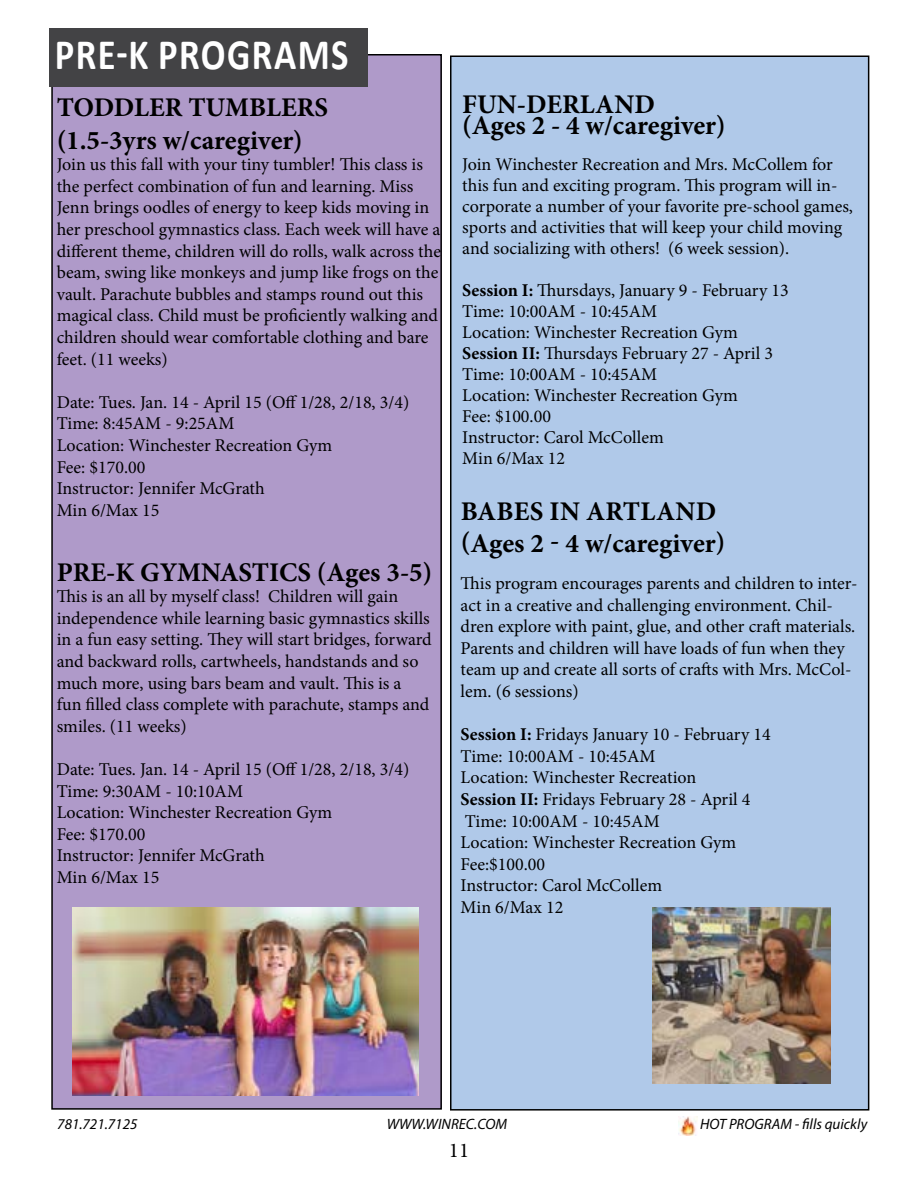
<style>
.page{position:relative;width:918px;height:1188px;background:#fff}
.page>*{position:absolute;margin:0;border:0;box-sizing:border-box;transform-origin:0 0}
.t1{font:700 43.5px "Calibri";letter-spacing:.04em;color:#fff;scale:.84 1}
.t2{font:700 27px/32.4px "Minion Pro";color:#000}
.t3{font:21px "Minion Pro";color:#000}
.t4{font:18px/21.6px "Minion Pro";color:#000}
.t5{font:italic 15px "Myriad Pro";color:#000}
.s1{font-weight:700}
</style>
<div class="page">
<div style="left:451px;top:56px;width:418px;height:1054px;background:#b0c9e9"></div>
<div style="left:52px;top:55px;width:389px;height:1054px;background:#af9ac9"></div>
<img style="left:72px;top:908px;width:346px;height:188px">
<div style="left:50px;top:29px;width:318px;height:58px;background:#434345"></div>
<img style="left:652px;top:908px;width:179px;height:175px">
<img style="left:678px;top:1116px;width:20px;height:19px">
<h1 class="t1" style="left:55px;top:24px;width:351px">PRE-K PROGRAMS</h1>
<h2 class="t2" style="left:57px;top:91px;width:273px">TODDLER TUMBLERS (1.5-3yrs w/caregiver)</h2>
<p class="t4" style="left:57px;top:154px;width:386px">Join us this fall with your tiny tumbler! This class is the perfect combination of fun and learning. Miss Jenn brings oodles of energy to keep kids moving in her preschool gymnastics class. Each week will have a different theme, children will do rolls, walk across the beam, swing like monkeys and jump like frogs on the vault. Parachute bubbles and stamps round out this magical class. Child must be proficiently walking and children should wear comfortable clothing and bare feet. (11 weeks)</p>
<p class="t4" style="left:57px;top:391px;width:354px">Date: Tues. Jan. 14 - April 15 (Off 1/28, 2/18, 3/4)<br>Time: 8:45AM - 9:25AM<br>Location: Winchester Recreation Gym<br>Fee: $170.00<br>Instructor: Jennifer McGrath<br>Min 6/Max 15</p>
<h2 class="t2" style="left:57px;top:555px;width:377px">PRE-K GYMNASTICS (Ages 3-5)</h2>
<p class="t4" style="left:57px;top:586px;width:377px">This is an all by myself class! Children will gain independence while learning basic gymnastics skills in a fun easy setting. They will start bridges, forward and backward rolls, cartwheels, handstands and so much more, using bars beam and vault. This is a<br>fun filled class complete with parachute, stamps and smiles. (11 weeks)</p>
<p class="t4" style="left:57px;top:759px;width:354px">Date: Tues. Jan. 14 - April 15 (Off 1/28, 2/18, 3/4)<br>Time: 9:30AM - 10:10AM<br>Location: Winchester Recreation Gym<br>Fee: $170.00<br>Instructor: Jennifer McGrath<br>Min 6/Max 15</p>
<h2 class="t2" style="left:462px;top:94px;width:265px;line-height:21px">FUN-DERLAND<br>(Ages 2 - 4 w/caregiver)</h2>
<p class="t4" style="left:462px;top:154px;width:392px;line-height:21px">Join Winchester Recreation and Mrs. McCollem for this fun and exciting program. This program will in&shy;corporate a number of your favorite pre-school games, sports and activities that will keep your child moving and socializing with others! (6 week session).</p>
<p class="t4" style="left:462px;top:280px;width:328px;line-height:21px"><span class="s1">Session I:</span> Thursdays, January 9 - February 13<br>Time: 10:00AM - 10:45AM<br>Location: Winchester Recreation Gym<br><span class="s1">Session II:</span> Thursdays February 27 - April 3<br>Time: 10:00AM - 10:45AM<br>Location: Winchester Recreation Gym<br>Fee: $100.00<br>Instructor: Carol McCollem<br>Min 6/Max 12</p>
<h2 class="t2" style="left:461px;top:495px;width:266px">BABES IN ARTLAND (Ages 2 - 4 w/caregiver)</h2>
<p class="t4" style="left:461px;top:573px;width:398px">This program encourages parents and children to inter&shy;act in a creative and challenging environment. Chil&shy;dren explore with paint, glue, and other craft materials.<br>Parents and children will have loads of fun when they team up and create all sorts of crafts with Mrs. McCol&shy;lem. (6 sessions)</p>
<p class="t4" style="left:461px;top:724px;width:312px"><span class="s1">Session I:</span> Fridays January 10 - February 14<br>Time: 10:00AM - 10:45AM<br>Location: Winchester Recreation<br><span class="s1">Session II:</span> Fridays February 28 - April 4<br>Time: 10:00AM - 10:45AM<br>Location: Winchester Recreation Gym<br>Fee:$100.00<br>Instructor: Carol McCollem<br>Min 6/Max 12</p>
<p class="t5" style="left:57px;top:1115px;width:82px">781.721.7125</p>
<p class="t5" style="left:387px;top:1115px;width:122px">WWW.WINREC.COM</p>
<p class="t5" style="left:700px;top:1115px;width:169px">HOT PROGRAM - fills quickly</p>
<p class="t3" style="left:449px;top:1136px;width:22px">11</p>
</div>
